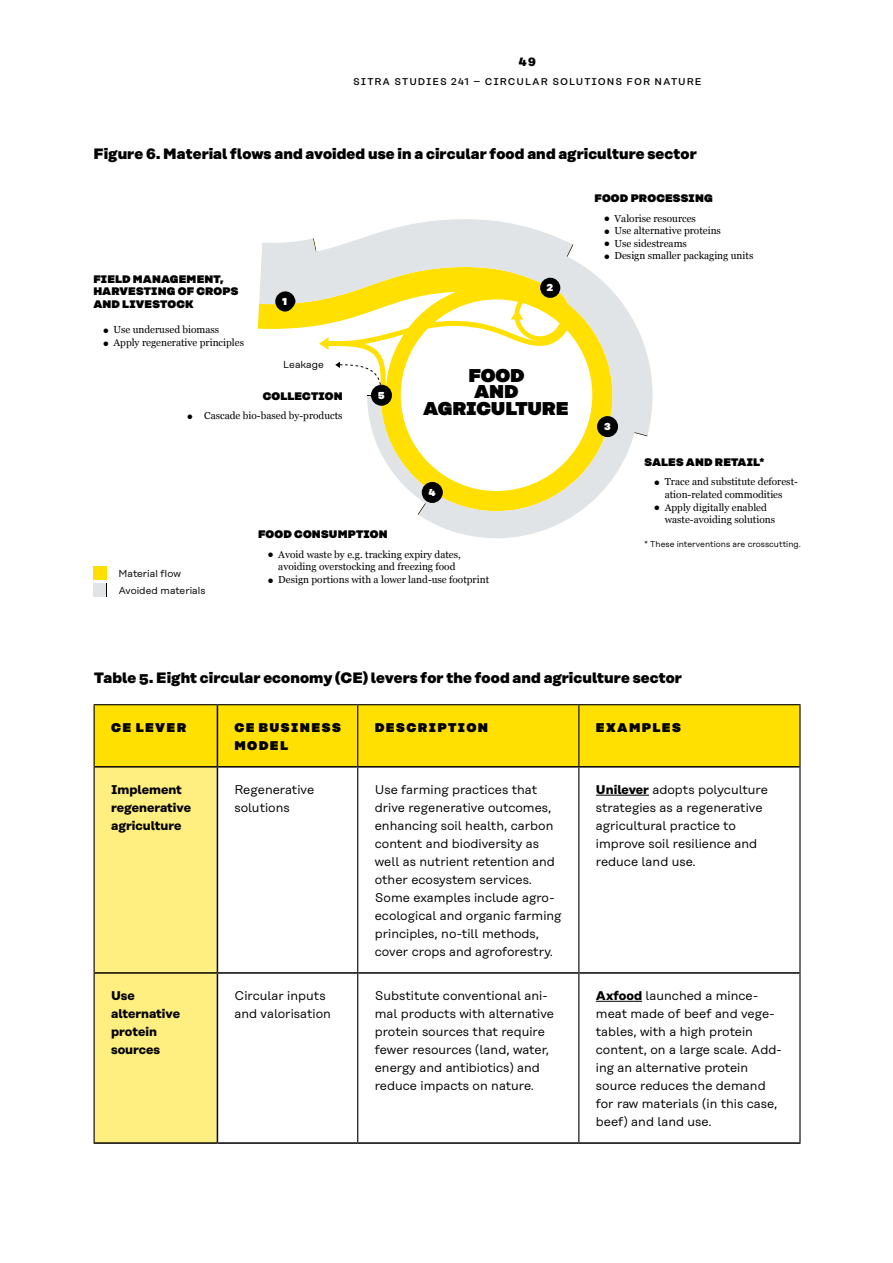
<style>
.page{position:relative;width:893px;height:1263px;background:#fff}
.page>*{position:absolute;margin:0;border:0;box-sizing:border-box;transform-origin:0 0}
.t1{font:900 18.45px/16.8px "Rational Display";letter-spacing:-.01em;color:#000;text-align:center}
.Graafi_otsikko_H3{font:800 15px "Rational Text";letter-spacing:.005em;color:#000}
.Box_and_marginal___body{font:12.6px/18px "Rational Text";color:#000}
.Box_and_marginal___body-2{font:700 12.6px/18px "Rational Text";color:#000}
.Headline_for_Table__Graph_and_Box{font:900 12.6px/18px "Rational Text";letter-spacing:.115em;color:#000}
.t2{font:800 12px "Rational Text";color:#000}
.t3{font:900 10.95px/12.6px "Rational Display";letter-spacing:.015em;color:#000}
.t4{font:10.05px/12.6px "Georgia";color:#000;text-align:center}
.t5{font:10.05px/16.8px "Rational Display";color:#000}
.t6{font:900 10.05px "Rational Display";color:#fff}
.t7{font:500 9.75px "Rational Text";letter-spacing:.1em;color:#000}
.t8{font:8.4px "Rational Display";color:#000}
.s1{font-family:"Rational Display";font-size:6.3px}
.s2{font-weight:700}
</style>
<div class="page">
<div style="left:95px;top:705px;width:704px;height:61px;background:#ffe000"></div>
<div style="left:95px;top:767px;width:122px;height:375px;background:#ffef80"></div>
<hr style="left:217px;top:705px;width:1px;height:61px;background:#000">
<hr style="left:217px;top:767px;width:1px;height:205px;background:#000">
<hr style="left:95px;top:972px;width:122px;height:2px;background:#000">
<hr style="left:217px;top:972px;width:140px;height:2px;background:#000">
<hr style="left:217px;top:974px;width:1px;height:168px;background:#000">
<hr style="left:358px;top:972px;width:220px;height:2px;background:#000">
<hr style="left:579px;top:972px;width:220px;height:2px;background:#000">
<hr style="left:94px;top:1142px;width:123px;height:2px;background:#000">
<hr style="left:217px;top:1142px;width:141px;height:2px;background:#000">
<hr style="left:358px;top:1142px;width:221px;height:2px;background:#000">
<hr style="left:579px;top:1142px;width:221px;height:2px;background:#000">
<hr style="left:94px;top:704px;width:123px;height:1px;background:#000">
<hr style="left:94px;top:705px;width:1px;height:62px;background:#000">
<hr style="left:217px;top:704px;width:141px;height:1px;background:#000">
<hr style="left:358px;top:704px;width:221px;height:1px;background:#000">
<hr style="left:357px;top:705px;width:1px;height:61px;background:#000">
<hr style="left:579px;top:704px;width:221px;height:1px;background:#000">
<hr style="left:578px;top:705px;width:1px;height:61px;background:#000">
<hr style="left:799px;top:705px;width:1px;height:62px;background:#000">
<hr style="left:94px;top:767px;width:1px;height:206px;background:#000">
<hr style="left:357px;top:767px;width:1px;height:206px;background:#000">
<hr style="left:578px;top:767px;width:1px;height:206px;background:#000">
<hr style="left:799px;top:767px;width:1px;height:206px;background:#000">
<hr style="left:94px;top:973px;width:1px;height:169px;background:#000">
<hr style="left:357px;top:973px;width:1px;height:169px;background:#000">
<hr style="left:578px;top:973px;width:1px;height:169px;background:#000">
<hr style="left:799px;top:973px;width:1px;height:169px;background:#000">
<hr style="left:95px;top:766px;width:122px;height:1px;background:#000">
<hr style="left:217px;top:766px;width:141px;height:1px;background:#000">
<hr style="left:358px;top:766px;width:221px;height:1px;background:#000">
<hr style="left:579px;top:766px;width:220px;height:1px;background:#000">
<div style="left:93px;top:566px;width:14px;height:14px;background:#ffe000"></div>
<svg style="left:258px;top:219px;width:394px;height:319px"></svg>
<svg style="left:634px;top:432px;width:13px;height:4px"></svg>
<div style="left:93px;top:583px;width:14px;height:14px;background:#e0e4e7"></div>
<svg style="left:106px;top:583px;width:1px;height:14px"></svg>
<svg style="left:418px;top:503px;width:8px;height:12px"></svg>
<svg style="left:566px;top:244px;width:7px;height:13px"></svg>
<svg style="left:335px;top:362px;width:47px;height:34px"></svg>
<div style="left:598px;top:417px;width:19px;height:19px;background:#000;border-radius:50%"></div>
<div style="left:597px;top:416px;width:21px;height:21px;border:3px solid #000;border-radius:50%"></div>
<div style="left:276px;top:292px;width:19px;height:19px;background:#000;border-radius:50%"></div>
<div style="left:275px;top:291px;width:20px;height:21px;border:2px solid #000;border-radius:50%"></div>
<div style="left:423px;top:483px;width:18px;height:19px;background:#000;border-radius:50%"></div>
<div style="left:422px;top:482px;width:21px;height:21px;border:3px solid #000;border-radius:50%"></div>
<div style="left:541px;top:279px;width:18px;height:18px;background:#000;border-radius:50%"></div>
<div style="left:540px;top:278px;width:20px;height:20px;border:2px solid #000;border-radius:50%"></div>
<div style="left:372px;top:386px;width:19px;height:18px;background:#000;border-radius:50%"></div>
<div style="left:371px;top:385px;width:21px;height:21px;border:3px solid #000;border-radius:50%"></div>
<hr style="left:596px;top:795px;width:53px;height:1px;background:#000">
<hr style="left:596px;top:1001px;width:46px;height:1px;background:#000">
<p class="t2" style="left:519px;top:54px;width:19px">49</p>
<p class="t7" style="left:353px;top:76px;width:350px">SITRA STUDIES 241 – CIRCULAR SOLUTIONS FOR NATURE</p>
<p class="Graafi_otsikko_H3" style="left:94px;top:144px;width:605px">Figure 6. Material flows and avoided use in a circular food and agriculture sector</p>
<p class="t3" style="left:93px;top:272px;width:147px">FIELD MANAGEMENT,<br>HARVESTING OF CROPS<br>AND LIVESTOCK</p>
<p class="t4" style="left:103px;top:323px;width:117px"><span class="s1">●</span> Use underused biomass</p>
<p class="t4" style="left:103px;top:336px;width:142px"><span class="s1">●</span> Apply regenerative principles</p>
<p class="t6" style="left:282px;top:295px;width:6px">1</p>
<p class="t5" style="left:283px;top:356px;width:42px">Leakage</p>
<p class="t3" style="left:263px;top:389px;width:81px">COLLECTION</p>
<p class="t4" style="left:188px;top:409px;width:157px"><span class="s1">●</span> Cascade bio-based by-products</p>
<p class="t6" style="left:378px;top:389px;width:8px">5</p>
<p class="t6" style="left:547px;top:282px;width:8px">2</p>
<p class="t1" style="left:423px;top:366px;width:147px">FOOD<br>AND<br>AGRICULTURE</p>
<p class="t6" style="left:428px;top:486px;width:9px">4</p>
<p class="t5" style="left:119px;top:565px;width:88px">Material flow<br>Avoided materials</p>
<p class="t3" style="left:258px;top:528px;width:131px">FOOD CONSUMPTION</p>
<p class="t4" style="left:268px;top:548px;width:194px"><span class="s1">●</span> Avoid waste by e.g. tracking expiry dates, avoiding overstocking and freezing food</p>
<p class="t4" style="left:268px;top:573px;width:222px"><span class="s1">●</span> Design portions with a lower land-use footprint</p>
<p class="t3" style="left:594px;top:192px;width:120px">FOOD PROCESSING</p>
<p class="t4" style="left:604px;top:211px;width:93px"><span class="s1">●</span> Valorise resources</p>
<p class="t4" style="left:604px;top:224px;width:118px"><span class="s1">●</span> Use alternative proteins</p>
<p class="t4" style="left:604px;top:237px;width:84px"><span class="s1">●</span> Use sidestreams</p>
<p class="t4" style="left:604px;top:249px;width:150px"><span class="s1">●</span> Design smaller packaging units</p>
<p class="t6" style="left:604px;top:420px;width:8px">3</p>
<p class="t3" style="left:645px;top:456px;width:121px">SALES AND RETAIL*</p>
<p class="t4" style="left:655px;top:475px;width:145px"><span class="s1">●</span> Trace and substitute deforest&shy;ation-related commodities</p>
<p class="t4" style="left:665px;top:500px;width:112px;text-align:left;text-indent:-10px"><span class="s1">●</span> Apply digitally enabled waste-avoiding solutions</p>
<p class="t8" style="left:645px;top:539px;width:158px">* These interventions are crosscutting.</p>
<p class="Graafi_otsikko_H3" style="left:94px;top:669px;width:589px">Table 5. Eight circular economy (CE) levers for the food and agriculture sector</p>
<p class="Headline_for_Table__Graph_and_Box" style="left:111px;top:718px;width:77px">CE LEVER</p>
<p class="Headline_for_Table__Graph_and_Box" style="left:234px;top:718px;width:108px">CE BUSINESS<br>MODEL</p>
<p class="Headline_for_Table__Graph_and_Box" style="left:375px;top:718px;width:115px">DESCRIPTION</p>
<p class="Headline_for_Table__Graph_and_Box" style="left:596px;top:718px;width:86px">EXAMPLES</p>
<p class="Box_and_marginal___body-2" style="left:111px;top:780px;width:82px">Implement regenerative agriculture</p>
<p class="Box_and_marginal___body" style="left:234px;top:780px;width:81px">Regenerative solutions</p>
<p class="Box_and_marginal___body" style="left:375px;top:780px;width:188px">Use farming practices that drive regenerative outcomes, enhancing soil health, carbon content and biodiversity as well as nutrient retention and other ecosystem services.<br>Some examples include agro&shy;ecological and organic farming principles, no-till methods, cover crops and agroforestry.</p>
<p class="Box_and_marginal___body" style="left:596px;top:780px;width:174px"><span class="s2">Unilever</span> adopts polyculture strategies as a regenerative agricultural practice to improve soil resilience and reduce land use.</p>
<p class="Box_and_marginal___body-2" style="left:111px;top:986px;width:71px">Use alternative protein sources</p>
<p class="Box_and_marginal___body" style="left:234px;top:986px;width:98px">Circular inputs and valorisation</p>
<p class="Box_and_marginal___body" style="left:375px;top:986px;width:181px">Substitute conventional ani&shy;mal products with alternative protein sources that require fewer resources (land, water, energy and antibiotics) and reduce impacts on nature.</p>
<p class="Box_and_marginal___body" style="left:596px;top:986px;width:187px"><span class="s2">Axfood</span> launched a mince&shy;meat made of beef and vege&shy;tables, with a high protein content, on a large scale. Add&shy;ing an alternative protein source reduces the demand for raw materials (in this case, beef) and land use.</p>
</div>
